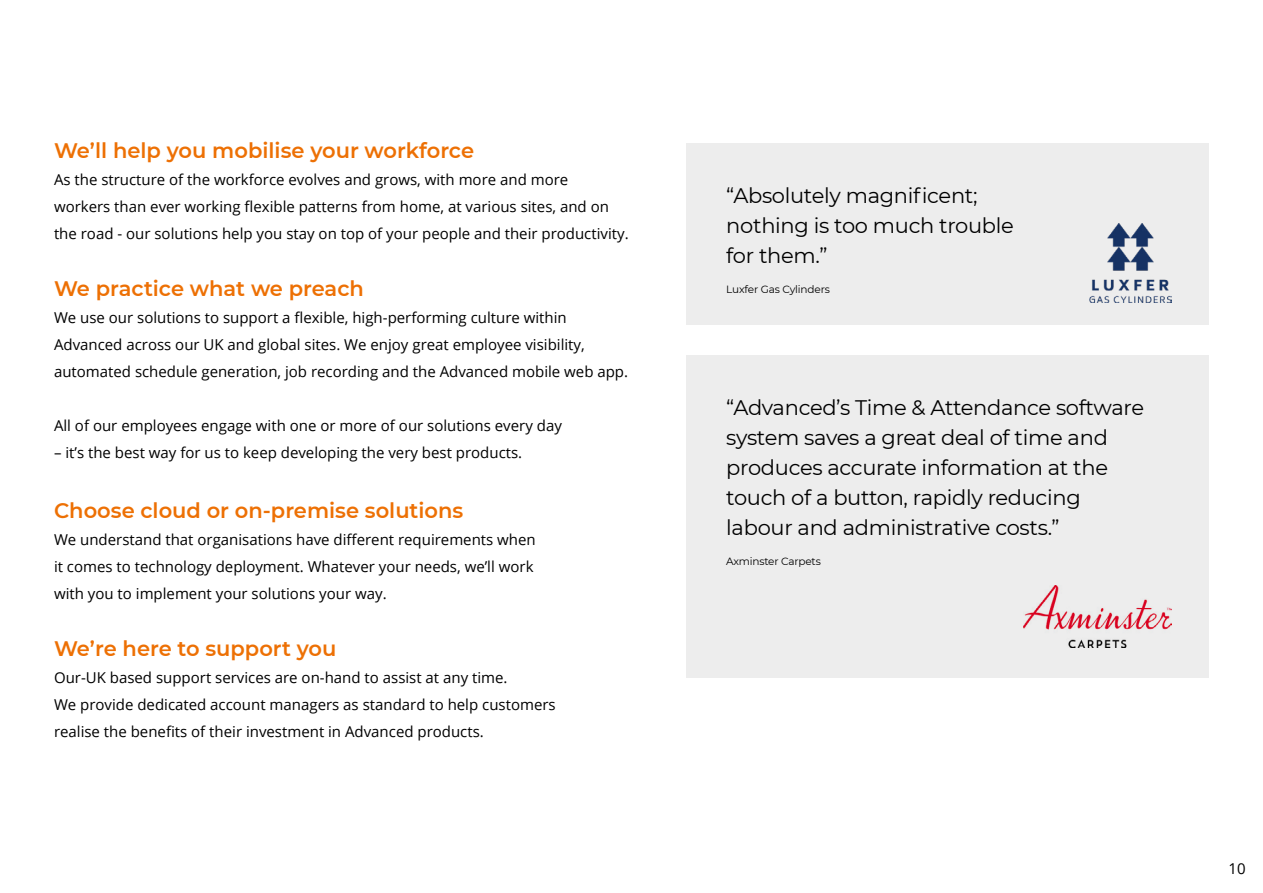
<style>
.page{position:relative;width:1263px;height:893px;background:#fff}
.page>*{position:absolute;margin:0;border:0;box-sizing:border-box;transform-origin:0 0}
.t1{font:21px/30px "Montserrat";letter-spacing:-.015em;color:#000}
.t2{font:600 21px "Montserrat";color:#ed7004}
.t3{font:15px/27px "Open Sans";color:#000}
.t4{font:10.5px "Montserrat";letter-spacing:-.015em;color:#000}
</style>
<div class="page">
<div style="left:687px;top:143px;width:522px;height:182px;background:#ededed"></div>
<img style="left:1090px;top:224px;width:81px;height:78px">
<div style="left:687px;top:356px;width:522px;height:322px;background:#ededed"></div>
<img style="left:1023px;top:586px;width:148px;height:62px">
<h1 class="t2" style="left:54px;top:136px;width:422px">We’ll help you mobilise your workforce</h1>
<p class="t3" style="left:54px;top:166px;width:576px">As the structure of the workforce evolves and grows, with more and more<br>workers than ever working flexible patterns from home, at various sites, and on the road - our solutions help you stay on top of your people and their productivity.</p>
<h1 class="t2" style="left:54px;top:274px;width:311px">We practice what we preach</h1>
<p class="t3" style="left:54px;top:304px;width:576px">We use our solutions to support a flexible, high-performing culture within<br>Advanced across our UK and global sites. We enjoy great employee visibility, automated schedule generation, job recording and the Advanced mobile web app.</p>
<p class="t3" style="left:54px;top:412px;width:509px">All of our employees engage with one or more of our solutions every day</p>
<p class="t3" style="left:54px;top:439px;width:470px">– it’s the best way for us to keep developing the very best products.</p>
<h1 class="t2" style="left:54px;top:496px;width:411px">Choose cloud or on-premise solutions</h1>
<p class="t3" style="left:54px;top:526px;width:483px">We understand that organisations have different requirements when it comes to technology deployment. Whatever your needs, we’ll work with you to implement your solutions your way.</p>
<h1 class="t2" style="left:54px;top:634px;width:284px">We’re here to support you</h1>
<p class="t3" style="left:54px;top:664px;width:503px">Our-UK based support services are on-hand to assist at any time.<br>We provide dedicated account managers as standard to help customers realise the benefits of their investment in Advanced products.</p>
<h1 class="t1" style="left:726px;top:180px;width:289px">“Absolutely magnificent; nothing is too much trouble for them.”</h1>
<p class="t4" style="left:726px;top:282px;width:105px">Luxfer Gas Cylinders</p>
<h1 class="t1" style="left:726px;top:392px;width:419px">“Advanced’s Time &amp; Attendance software system saves a great deal of time and produces accurate information at the touch of a button, rapidly reducing labour and administrative costs.”</h1>
<p class="t4" style="left:726px;top:554px;width:96px">Axminster Carpets</p>
<p class="t3" style="left:1228px;top:854px;width:19px">10</p>
</div>
